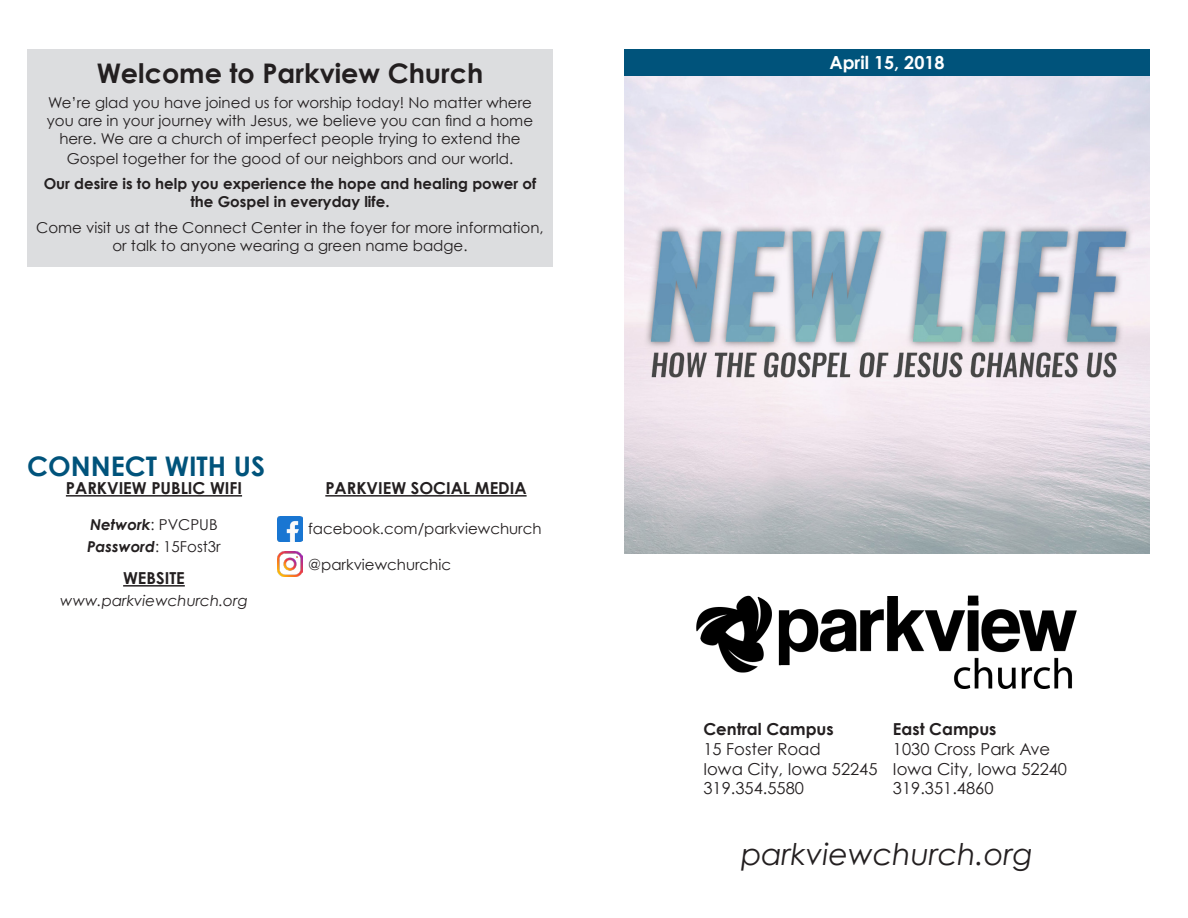
<style>
.page{position:relative;width:1188px;height:918px;background:#fff}
.page>*{position:absolute;margin:0;border:0;box-sizing:border-box;transform-origin:0 0}
.t1{font:italic 30px "Century Gothic";color:#231f20}
.t2{font:700 27px "Century Gothic";color:#231f20}
.t3{font:700 27px "Century Gothic";color:#00537b}
.t4{font:700 18px "Century Gothic";color:#fff}
.t5{font:16.5px "Century Gothic";color:#231f20}
.t6{font:700 16.5px "Century Gothic";color:#231f20}
.t7{font:15px/18px "Century Gothic";color:#231f20;text-align:center}
.t8{font:700 15px/18px "Century Gothic";color:#231f20;text-align:center}
.t9{font:italic 15px "Century Gothic";color:#231f20}
.t10{font:italic 700 15px "Century Gothic";color:#231f20}
.s1{font-weight:400;font-style:normal}
.s2{font-weight:700;font-style:italic}
</style>
<div class="page">
<img style="left:624px;top:76px;width:526px;height:477px">
<img style="left:697px;top:595px;width:380px;height:94px">
<div style="left:624px;top:50px;width:526px;height:26px;background:#00537b"></div>
<div style="left:27px;top:50px;width:526px;height:217px;background:#dcdddf"></div>
<hr style="left:66px;top:495px;width:176px;height:2px;background:#231f20">
<hr style="left:123px;top:585px;width:62px;height:2px;background:#231f20">
<hr style="left:325px;top:495px;width:202px;height:2px;background:#231f20">
<img style="left:277px;top:551px;width:26px;height:26px">
<img style="left:277px;top:516px;width:26px;height:26px">
<p class="t2" style="left:97px;top:56px;width:388px">Welcome to Parkview Church</p>
<p class="t7" style="left:47px;top:94px;width:488px">We’re glad you have joined us for worship today! No matter where you are in your journey with Jesus, we believe you can find a home here. We are a church of imperfect people trying to extend the</p>
<p class="t7" style="left:67px;top:150px;width:448px">Gospel together for the good of our neighbors and our world.</p>
<p class="t8" style="left:44px;top:175px;width:494px">Our desire is to help you experience the hope and healing power of the Gospel in everyday life.</p>
<p class="t7" style="left:36px;top:218px;width:509px">Come visit us at the Connect Center in the foyer for more information, or talk to anyone wearing a green name badge.</p>
<p class="t3" style="left:27px;top:449px;width:240px">CONNECT WITH US</p>
<p class="t6" style="left:66px;top:478px;width:178px">PARKVIEW PUBLIC WIFI</p>
<p class="t10" style="left:90px;top:515px;width:129px">Network<span class="s1">: PVCPUB</span></p>
<p class="t7" style="left:87px;top:537px;width:135px"><span class="s2">Password</span>: 15Fost3r</p>
<p class="t6" style="left:123px;top:568px;width:63px">WEBSITE</p>
<p class="t9" style="left:60px;top:591px;width:189px">www.parkviewchurch.org</p>
<p class="t6" style="left:325px;top:478px;width:203px">PARKVIEW SOCIAL MEDIA</p>
<p class="t7" style="left:308px;top:519px;width:235px">facebook.com/parkviewchurch</p>
<p class="t7" style="left:308px;top:555px;width:144px">@parkviewchurchic</p>
<p class="t4" style="left:829px;top:51px;width:117px">April 15, 2018</p>
<p class="t6" style="left:703px;top:719px;width:132px">Central Campus</p>
<p class="t5" style="left:703px;top:739px;width:119px">15 Foster Road</p>
<p class="t5" style="left:703px;top:759px;width:176px">Iowa City, Iowa 52245</p>
<p class="t5" style="left:703px;top:778px;width:102px">319.354.5580</p>
<p class="t6" style="left:893px;top:719px;width:105px">East Campus</p>
<p class="t5" style="left:893px;top:739px;width:159px">1030 Cross Park Ave</p>
<p class="t5" style="left:893px;top:759px;width:176px">Iowa City, Iowa 52240</p>
<p class="t5" style="left:893px;top:778px;width:102px">319.351.4860</p>
<p class="t1" style="left:741px;top:835px;width:293px">parkviewchurch.org</p>
</div>
